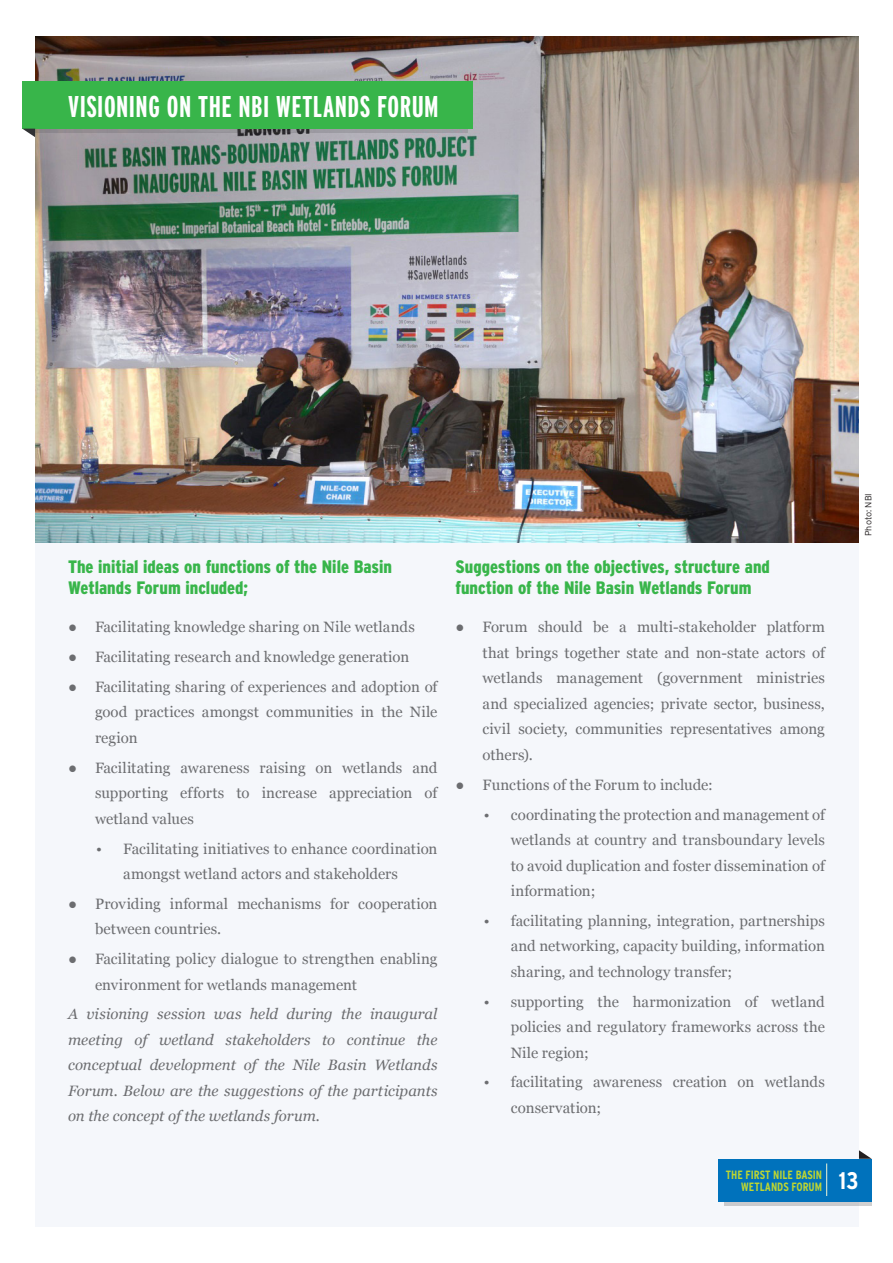
<style>
.page{position:relative;width:893px;height:1263px;background:#fff}
.page>*{position:absolute;margin:0;border:0;box-sizing:border-box;transform-origin:0 0}
.Heading{font:700 extra-condensed 30px "Interstate";letter-spacing:.015em;color:#fff}
.t1{font:700 condensed 24px "Interstate";color:#fff}
.bodu_sub_sub{font:900 condensed 18px/21px "Interstate";color:#38b54a}
.t2{font:15px/25.5px "Georgia";letter-spacing:.005em;color:#6c6d70;text-align:justify}
.Body{font:italic 15px/25.5px "Georgia";color:#6c6d70;text-align:justify}
.t3{font:700 condensed 12px/12px "Interstate";color:#bfd630;text-align:right;scale:.96 1}
.photo_credit{font:300 9px "Interstate";color:#231f20}
</style>
<div class="page">
<div style="left:35px;top:36px;width:824px;height:1191px;background:#f5f7fb"></div>
<svg style="left:724px;top:1201px;width:148px;height:4px"></svg>
<div style="left:718px;top:1159px;width:154px;height:42px;background:#0072bc"></div>
<svg style="left:859px;top:1150px;width:13px;height:9px"></svg>
<hr style="left:826px;top:1163px;width:1px;height:33px;background:#eff5d5">
<img style="left:35px;top:36px;width:824px;height:506px">
<svg style="left:35px;top:129px;width:433px;height:4px;background:#8c888e"></svg>
<div style="left:22px;top:81px;width:451px;height:48px;background:#38b54a"></div>
<svg style="left:23px;top:129px;width:12px;height:8px"></svg>
<p class="Heading" style="left:68px;top:90px;width:372px">VISIONING ON THE NBI WETLANDS FORUM</p>
<p class="bodu_sub_sub" style="left:68px;top:556px;width:325px">The initial ideas on functions of the Nile Basin<br>Wetlands Forum included;</p>
<p class="t2" style="left:68px;top:614px;width:348px">● Facilitating knowledge sharing on Nile wetlands</p>
<p class="t2" style="left:68px;top:644px;width:343px">● Facilitating research and knowledge generation</p>
<p class="t2" style="left:95px;top:674px;width:344px;text-indent:-27px">● Facilitating sharing of experiences and adoption of good practices amongst communities in the Nile region</p>
<p class="t2" style="left:95px;top:755px;width:344px;text-indent:-27px">● Facilitating awareness raising on wetlands and supporting efforts to increase appreciation of wetland values</p>
<p class="t2" style="left:123px;top:835px;width:316px;text-indent:-27px">• Facilitating initiatives to enhance coordination amongst wetland actors and stakeholders</p>
<p class="t2" style="left:95px;top:891px;width:344px;text-indent:-27px">● Providing informal mechanisms for cooperation between countries.</p>
<p class="t2" style="left:95px;top:946px;width:344px;text-indent:-27px">● Facilitating policy dialogue to strengthen enabling environment for wetlands management</p>
<p class="Body" style="left:68px;top:1001px;width:371px">A visioning session was held during the inaugural meeting of wetland stakeholders to continue the conceptual development of the Nile Basin Wetlands Forum. Below are the suggestions of the participants on the concept of the wetlands forum.</p>
<p class="bodu_sub_sub" style="left:455px;top:556px;width:316px">Suggestions on the objectives, structure and function of the Nile Basin Wetlands Forum</p>
<p class="t2" style="left:482px;top:614px;width:344px;text-indent:-27px">● Forum should be a multi-stakeholder platform that brings together state and non-state actors of wetlands management (government ministries and specialized agencies; private sector, business, civil society, communities representatives among others).</p>
<p class="t2" style="left:455px;top:772px;width:259px">● Functions of the Forum to include:</p>
<p class="t2" style="left:511px;top:801px;width:316px;text-indent:-27px">• coordinating the protection and management of wetlands at country and transboundary levels to avoid duplication and foster dissemination of information;</p>
<p class="t2" style="left:511px;top:908px;width:316px;text-indent:-27px">• facilitating planning, integration, partnerships and networking, capacity building, information sharing, and technology transfer;</p>
<p class="t2" style="left:511px;top:988px;width:316px;text-indent:-27px">• supporting the harmonization of wetland policies and regulatory frameworks across the Nile region;</p>
<p class="t2" style="left:511px;top:1069px;width:316px;text-indent:-27px">• facilitating awareness creation on wetlands conservation;</p>
<p class="photo_credit" style="left:863px;top:536px;width:44px;rotate:-90deg">Photo: NBI</p>
<p class="t3" style="left:726px;top:1168px;width:102px">THE FIRST NILE BASIN<br>WETLANDS FORUM</p>
<h2 class="t1" style="left:839px;top:1167px;width:21px">13</h2>
</div>
